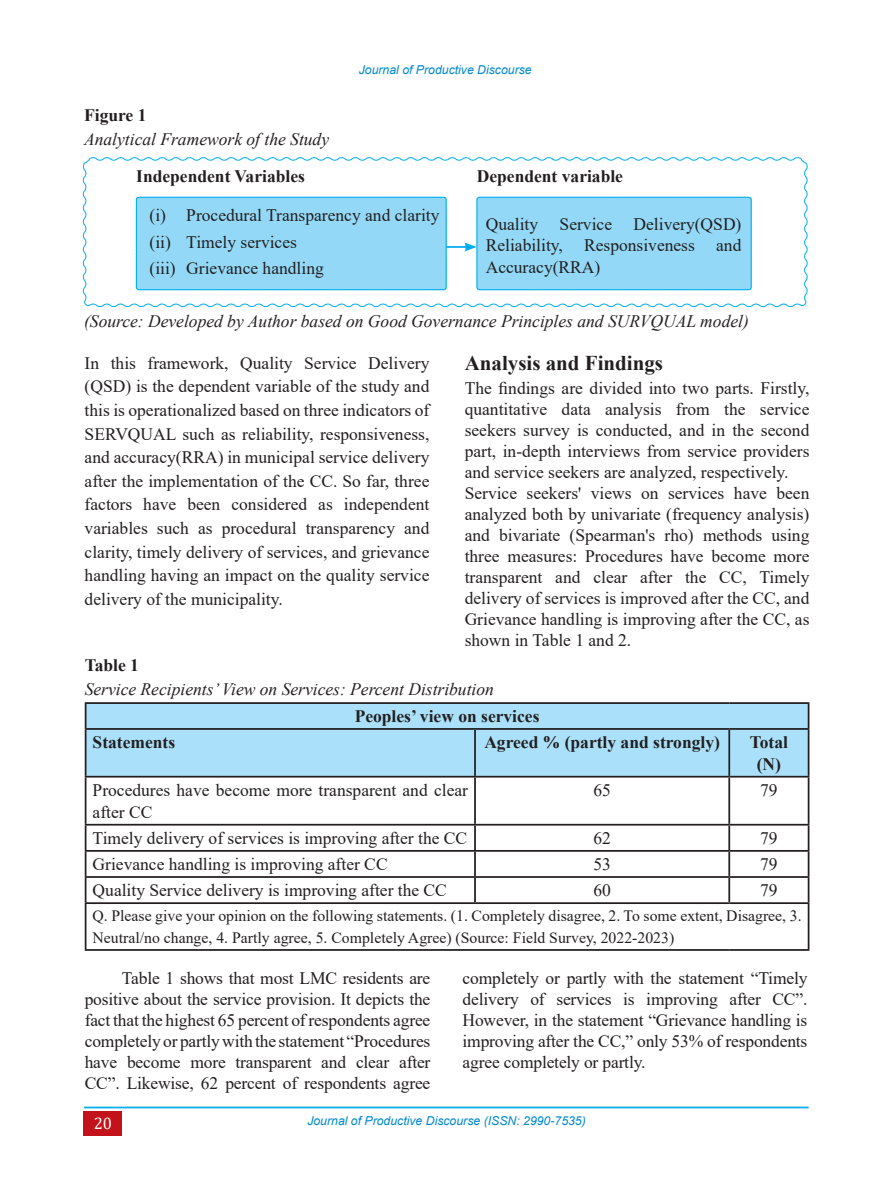
<style>
.page{position:relative;width:893px;height:1191px;background:#fff}
.page>*{position:absolute;margin:0;border:0;box-sizing:border-box;transform-origin:0 0}
.t1{font:700 21px "Times New Roman";color:#231f20}
.T{font:17.5px/21px "Times New Roman";color:#231f20;text-align:justify}
.tt{font:17.5px/21px "Times New Roman";letter-spacing:-.01em;color:#231f20;text-align:justify}
.T-2{font:italic 17.5px "Times New Roman";color:#231f20}
.T-3{font:700 17.5px/21.9px "Times New Roman";color:#231f20;text-align:center}
.tab{font:17.5px "Times New Roman";color:#231f20}
.t2{font:16.62px "Cambria";color:#fff}
.T-4{font:15.75px/21.9px "Times New Roman";color:#231f20}
.t3{font:italic 12.25px "Arial";color:#0089cf}
</style>
<div class="page">
<div style="left:83px;top:1111px;width:39px;height:25px;background:#c4121a"></div>
<hr style="left:84px;top:1106px;width:725px;height:2px;background:#00aeef">
<svg style="left:82px;top:157px;width:726px;height:150px"></svg>
<div style="left:86px;top:704px;width:722px;height:72px;background:#aae0f9"></div>
<hr style="left:85px;top:702px;width:390px;height:2px;background:#231f20">
<svg style="left:85px;top:704px;width:1px;height:24px"></svg>
<hr style="left:475px;top:702px;width:254px;height:2px;background:#231f20">
<hr style="left:729px;top:702px;width:80px;height:2px;background:#231f20">
<svg style="left:808px;top:704px;width:1px;height:24px"></svg>
<hr style="left:85px;top:728px;width:390px;height:2px;background:#231f20">
<hr style="left:85px;top:730px;width:1px;height:46px;background:#231f20">
<hr style="left:475px;top:728px;width:254px;height:2px;background:#231f20">
<hr style="left:474px;top:730px;width:2px;height:46px;background:#231f20">
<hr style="left:729px;top:728px;width:80px;height:2px;background:#231f20">
<hr style="left:728px;top:730px;width:2px;height:46px;background:#231f20">
<hr style="left:808px;top:730px;width:1px;height:46px;background:#231f20">
<hr style="left:85px;top:776px;width:390px;height:1px;background:#231f20">
<hr style="left:85px;top:777px;width:1px;height:47px;background:#231f20">
<hr style="left:475px;top:776px;width:254px;height:1px;background:#231f20">
<hr style="left:474px;top:777px;width:2px;height:47px;background:#231f20">
<hr style="left:729px;top:776px;width:80px;height:1px;background:#231f20">
<hr style="left:728px;top:777px;width:2px;height:47px;background:#231f20">
<hr style="left:808px;top:777px;width:1px;height:47px;background:#231f20">
<hr style="left:85px;top:824px;width:390px;height:1px;background:#231f20">
<hr style="left:475px;top:824px;width:254px;height:1px;background:#231f20">
<hr style="left:474px;top:825px;width:2px;height:25px;background:#231f20">
<hr style="left:729px;top:824px;width:80px;height:1px;background:#231f20">
<hr style="left:728px;top:825px;width:2px;height:25px;background:#231f20">
<hr style="left:85px;top:850px;width:390px;height:1px;background:#231f20">
<hr style="left:475px;top:850px;width:254px;height:1px;background:#231f20">
<hr style="left:474px;top:851px;width:2px;height:25px;background:#231f20">
<hr style="left:729px;top:850px;width:80px;height:1px;background:#231f20">
<hr style="left:728px;top:851px;width:2px;height:25px;background:#231f20">
<hr style="left:85px;top:876px;width:390px;height:2px;background:#231f20">
<svg style="left:85px;top:825px;width:1px;height:77px"></svg>
<hr style="left:475px;top:876px;width:254px;height:2px;background:#231f20">
<hr style="left:474px;top:878px;width:2px;height:24px;background:#231f20">
<hr style="left:729px;top:876px;width:80px;height:2px;background:#231f20">
<hr style="left:728px;top:878px;width:2px;height:24px;background:#231f20">
<svg style="left:808px;top:825px;width:1px;height:77px"></svg>
<hr style="left:85px;top:902px;width:390px;height:2px;background:#231f20">
<hr style="left:85px;top:904px;width:1px;height:45px;background:#231f20">
<hr style="left:475px;top:902px;width:254px;height:2px;background:#231f20">
<hr style="left:729px;top:902px;width:80px;height:2px;background:#231f20">
<hr style="left:808px;top:904px;width:1px;height:45px;background:#231f20">
<hr style="left:85px;top:949px;width:390px;height:1px;background:#231f20">
<hr style="left:475px;top:949px;width:254px;height:1px;background:#231f20">
<hr style="left:729px;top:949px;width:80px;height:1px;background:#231f20">
<p class="T-3" style="left:84px;top:104px;width:64px">Figure 1</p>
<p class="T-2" style="left:84px;top:127px;width:246px">Analytical Framework of the Study</p>
<p class="t3" style="left:359px;top:62px;width:174px">Journal of Productive Discourse</p>
<p class="T-3" style="left:136px;top:165px;width:170px">Independent Variables</p>
<p class="T-3" style="left:477px;top:165px;width:148px">Dependent variable</p>
<p class="tab" style="left:150px;top:203px;width:291px">(i) Procedural Transparency and clarity</p>
<p class="tab" style="left:150px;top:229px;width:149px">(ii) Timely services</p>
<p class="tab" style="left:150px;top:256px;width:176px">(iii) Grievance handling</p>
<p class="T" style="left:486px;top:212px;width:257px;line-height:21.9px">Quality Service Delivery(QSD)<br>Reliability, Responsiveness and Accuracy(RRA)</p>
<p class="T-2" style="left:84px;top:309px;width:666px">(Source: Developed by Author based on Good Governance Principles and SURVQUAL model)</p>
<p class="T" style="left:85px;top:350px;width:346px;line-height:23.6px">In this framework, Quality Service Delivery (QSD) is the dependent variable of the study and this is operationalized based on three indicators of SERVQUAL such as reliability, responsiveness, and accuracy(RRA) in municipal service delivery after the implementation of the CC. So far, three factors have been considered as independent variables such as procedural transparency and clarity, timely delivery of services, and grievance handling having an impact on the quality service delivery of the municipality.</p>
<p class="t1" style="left:465px;top:348px;width:200px">Analysis and Findings</p>
<p class="T" style="left:465px;top:377px;width:346px">The findings are divided into two parts. Firstly, quantitative data analysis from the service seekers survey is conducted, and in the second part, in-depth interviews from service providers and service seekers are analyzed, respectively.</p>
<p class="T" style="left:465px;top:482px;width:346px">Service seekers' views on services have been analyzed both by univariate (frequency analysis) and bivariate (Spearman's rho) methods using three measures: Procedures have become more transparent and clear after the CC, Timely delivery of services is improved after the CC, and Grievance handling is improving after the CC, as shown in Table 1 and 2.</p>
<p class="T-3" style="left:85px;top:653px;width:56px">Table 1</p>
<p class="T-2" style="left:85px;top:677px;width:411px">Service Recipients’ View on Services: Percent Distribution</p>
<p class="T-3" style="left:355px;top:704px;width:186px">Peoples’ view on services</p>
<p class="T-3" style="left:93px;top:730px;width:84px">Statements</p>
<p class="T-3" style="left:484px;top:730px;width:237px">Agreed % (partly and strongly)</p>
<p class="T-3" style="left:750px;top:730px;width:40px">Total (N)</p>
<p class="T" style="left:93px;top:778px;width:377px;line-height:21.9px">Procedures have become more transparent and clear after CC</p>
<p class="T" style="left:593px;top:779px;width:19px">65</p>
<p class="T" style="left:760px;top:779px;width:19px">79</p>
<p class="T" style="left:93px;top:827px;width:376px">Timely delivery of services is improving after the CC</p>
<p class="T" style="left:593px;top:827px;width:19px">62</p>
<p class="T" style="left:760px;top:827px;width:19px">79</p>
<p class="T" style="left:93px;top:853px;width:297px">Grievance handling is improving after CC</p>
<p class="T" style="left:593px;top:853px;width:19px">53</p>
<p class="T" style="left:760px;top:853px;width:19px">79</p>
<p class="T" style="left:93px;top:879px;width:356px">Quality Service delivery is improving after the CC</p>
<p class="T" style="left:593px;top:879px;width:19px">60</p>
<p class="T" style="left:760px;top:879px;width:19px">79</p>
<p class="T-4" style="left:93px;top:904px;width:710px">Q. Please give your opinion on the following statements. (1. Completely disagree, 2. To some extent, Disagree, 3.<br>Neutral/no change, 4. Partly agree, 5. Completely Agree) (Source: Field Survey, 2022-2023)</p>
<p class="tt" style="left:85px;top:966px;width:347px;text-indent:37px">Table 1 shows that most LMC residents are positive about the service provision. It depicts the fact that the highest 65 percent of respondents agree completely or partly with the statement “Procedures have become more transparent and clear after CC”. Likewise, 62 percent of respondents agree</p>
<p class="tt" style="left:463px;top:966px;width:346px">completely or partly with the statement “Timely delivery of services is improving after CC”.<br>However, in the statement “Grievance handling is improving after the CC,” only 53% of respondents agree completely or partly.</p>
<p class="t2" style="left:94px;top:1113px;width:20px">20</p>
<p class="t3" style="left:307px;top:1112px;width:280px">Journal of Productive Discourse (ISSN: 2990-7535)</p>
</div>
